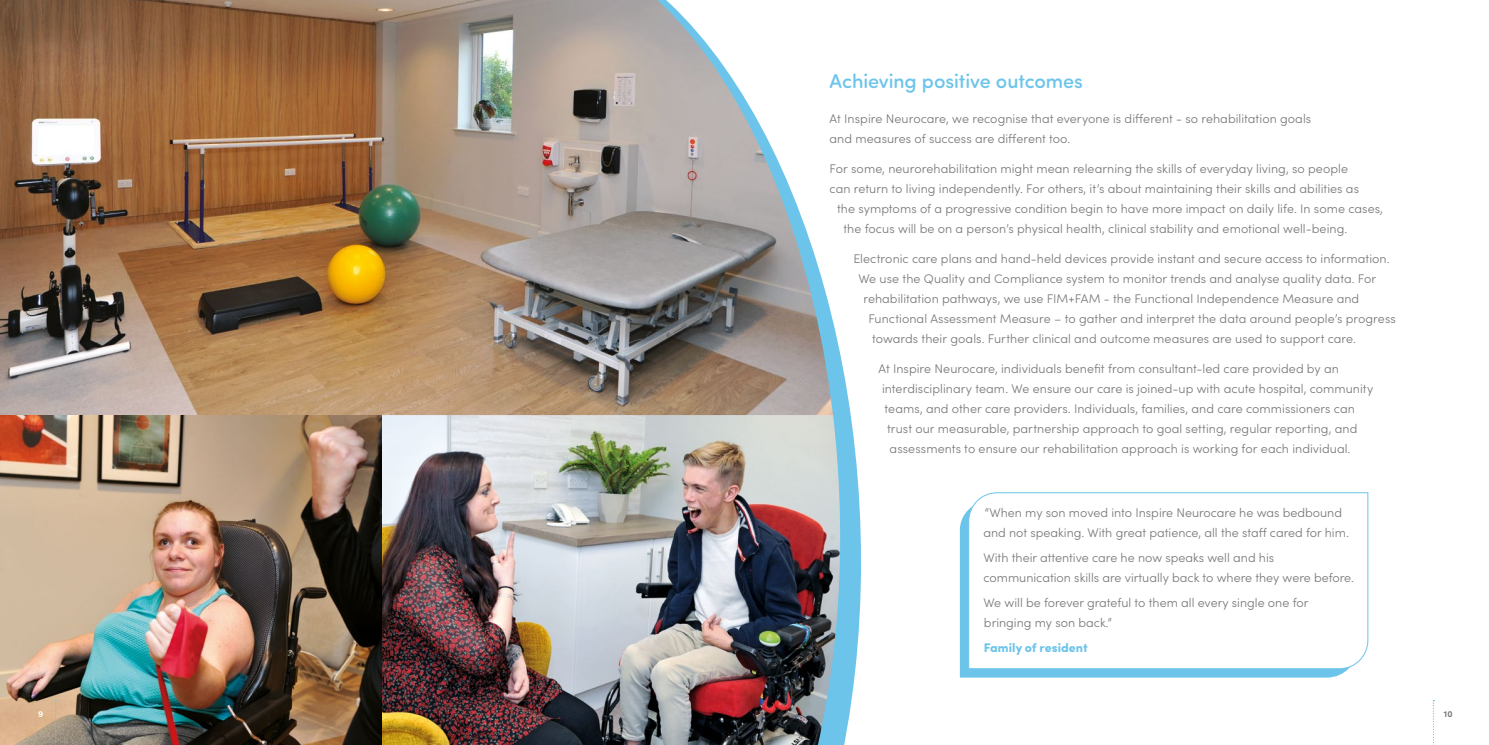
<style>
.page{position:relative;width:1489px;height:745px;background:#fff}
.page>*{position:absolute;margin:0;border:0;box-sizing:border-box;transform-origin:0 0}
.t1{font:500 20px "Sofia Pro Soft";letter-spacing:-.005em;color:#6cc4ea}
.t2{font:300 12.5px/20px "Sofia Pro";letter-spacing:.005em;color:#76777a}
.t3{font:900 12.5px "Sofia Pro";color:#6cc4ea}
.t4{font:700 8.75px "Sofia Pro";color:#76777a}
.t5{font:700 8.75px "Sofia Pro";color:#fff}
</style>
<div class="page">
<svg style="left:834px;top:326px;width:27px;height:418px;fill:#6cc4ea"></svg>
<img style="left:0;top:0;width:834px;height:415px">
<img style="left:0;top:415px;width:841px;height:329px">
<svg style="left:1432px;top:700px;width:2px;height:45px"></svg>
<div style="left:959px;top:510px;width:389px;height:167px;background:#6cc4ea"></div>
<svg style="left:968px;top:492px;width:400px;height:177px"></svg>
<svg style="left:55px;top:699px;width:2px;height:46px"></svg>
<p class="t5" style="left:38px;top:706px;width:7px">9</p>
<h1 class="t1" style="left:829px;top:66px;width:255px">Achieving positive outcomes</h1>
<p class="t2" style="left:829px;top:107px;width:483px">At Inspire Neurocare, we recognise that everyone is different - so rehabilitation goals and measures of success are different too.</p>
<p class="t2" style="left:829px;top:157px;width:520px">For some, neurorehabilitation might mean relearning the skills of everyday living, so people</p>
<p class="t2" style="left:829px;top:177px;width:531px">can return to living independently. For others, it’s about maintaining their skills and abilities as</p>
<p class="t2" style="left:837px;top:197px;width:547px">the symptoms of a progressive condition begin to have more impact on daily life. In some cases,</p>
<p class="t2" style="left:843px;top:217px;width:505px">the focus will be on a person’s physical health, clinical stability and emotional well-being.</p>
<p class="t2" style="left:853px;top:247px;width:538px">Electronic care plans and hand-held devices provide instant and secure access to information.</p>
<p class="t2" style="left:858px;top:267px;width:519px">We use the Quality and Compliance system to monitor trends and analyse quality data. For</p>
<p class="t2" style="left:863px;top:287px;width:497px">rehabilitation pathways, we use FIM+FAM - the Functional Independence Measure and</p>
<p class="t2" style="left:868px;top:307px;width:529px">Functional Assessment Measure – to gather and interpret the data around people’s progress</p>
<p class="t2" style="left:872px;top:327px;width:485px">towards their goals. Further clinical and outcome measures are used to support care.</p>
<p class="t2" style="left:878px;top:357px;width:462px">At Inspire Neurocare, individuals benefit from consultant-led care provided by an</p>
<p class="t2" style="left:882px;top:377px;width:492px">interdisciplinary team. We ensure our care is joined-up with acute hospital, community</p>
<p class="t2" style="left:884px;top:397px;width:471px">teams, and other care providers. Individuals, families, and care commissioners can</p>
<p class="t2" style="left:887px;top:417px;width:471px">trust our measurable, partnership approach to goal setting, regular reporting, and</p>
<p class="t2" style="left:889px;top:437px;width:462px">assessments to ensure our rehabilitation approach is working for each individual.</p>
<p class="t2" style="left:983px;top:501px;width:367px">“When my son moved into Inspire Neurocare he was bedbound and not speaking. With great patience, all the staff cared for him.</p>
<p class="t2" style="left:983px;top:546px;width:372px">With their attentive care he now speaks well and his communication skills are virtually back to where they were before.</p>
<p class="t2" style="left:983px;top:591px;width:326px">We will be forever grateful to them all every single one for bringing my son back.”</p>
<p class="t3" style="left:983px;top:637px;width:105px">Family of resident</p>
<p class="t4" style="left:1443px;top:706px;width:10px">10</p>
</div>
